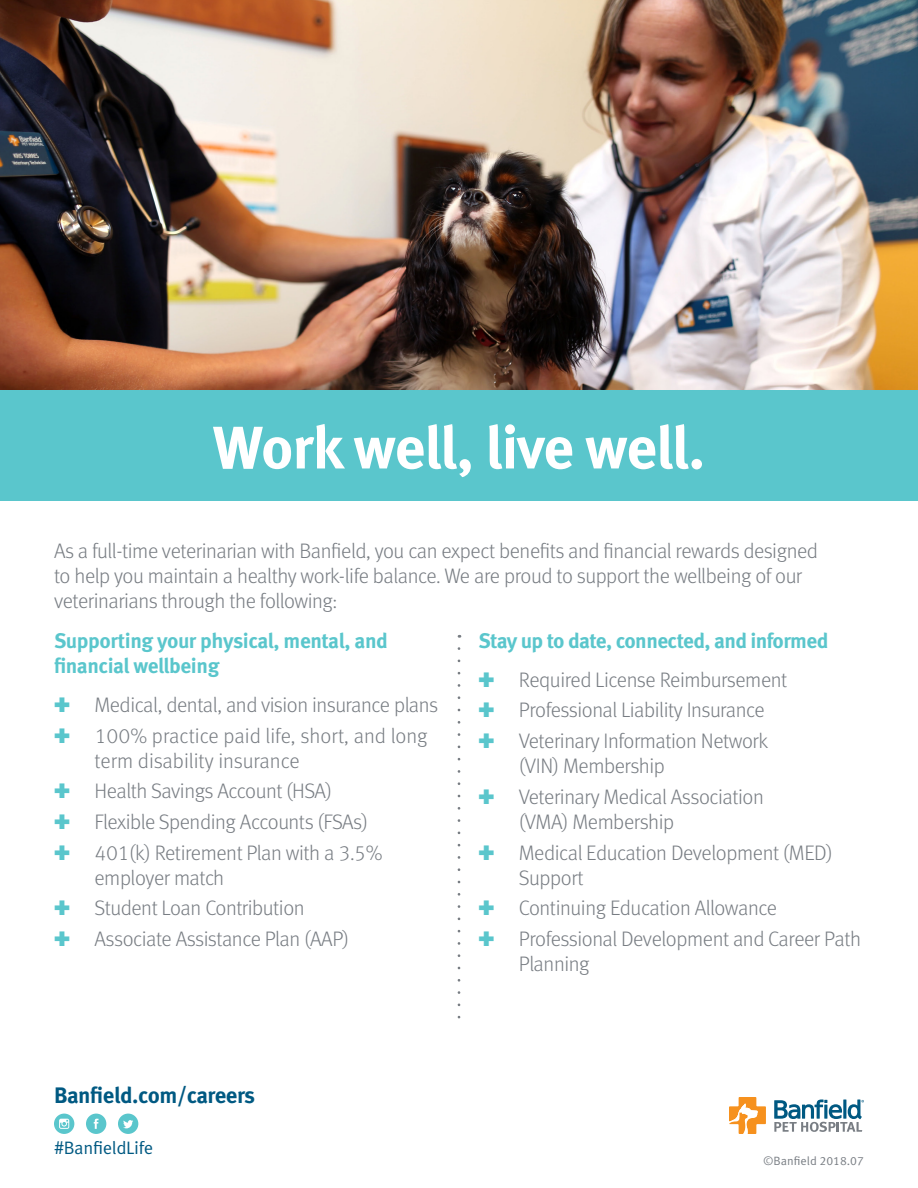
<style>
.page{position:relative;width:918px;height:1188px;background:#fff}
.page>*{position:absolute;margin:0;border:0;box-sizing:border-box;transform-origin:0 0}
.t1{font:700 60px "Meta OT";letter-spacing:-.025em;color:#fff}
.t2{font:700 22.35px "Meta OT";letter-spacing:-.02em;color:#005982}
.Copy{font:300 21px/25.2px "Meta OT";letter-spacing:-.02em;color:#787d83}
.Subhead{font:700 21px/25.2px "Meta OT";letter-spacing:-.03em;color:#5ac6cc}
.Copy-2{font:300 21px/25.2px "Meta OT";color:#787d83}
.t3{font:18px "Meta OT Norm";letter-spacing:-.02em;color:#005982}
.t4{font:12px "Meta OT Norm";color:#787d83}
</style>
<div class="page">
<svg style="left:729px;top:1097px;width:37px;height:37px"></svg>
<svg style="left:774px;top:1100px;width:90px;height:32px"></svg>
<div style="left:118px;top:1114px;width:20px;height:20px;background:#5ac6cc;border-radius:50%"></div>
<svg style="left:123px;top:1120px;width:10px;height:8px"></svg>
<div style="left:86px;top:1114px;width:20px;height:20px;background:#5ac6cc;border-radius:50%"></div>
<svg style="left:94px;top:1119px;width:5px;height:10px"></svg>
<div style="left:54px;top:1114px;width:20px;height:20px;background:#5ac6cc;border-radius:50%"></div>
<svg style="left:59px;top:1119px;width:10px;height:10px"></svg>
<img style="left:0;top:0;width:918px;height:391px">
<div style="left:0;top:391px;width:918px;height:110px;background:#5ac6cc"></div>
<svg style="left:458px;top:649px;width:2px;height:357px"></svg>
<p class="t1" style="left:213px;top:410px;width:494px">Work well, live well.</p>
<p class="Copy" style="left:54px;top:539px;width:766px">As a full-time veterinarian with Banfield, you can expect benefits and financial rewards designed to help you maintain a healthy work-life balance. We are proud to support the wellbeing of our veterinarians through the following:</p>
<p class="Subhead" style="left:54px;top:628px;width:336px">Supporting your physical, mental, and financial wellbeing</p>
<p class="Copy" style="left:94px;top:693px;width:345px">Medical, dental, and vision insurance plans</p>
<p class="Copy-2" style="left:94px;top:723px;width:335px">100% practice paid life, short, and long term disability insurance</p>
<p class="Copy" style="left:94px;top:779px;width:239px">Health Savings Account (HSA)</p>
<p class="Copy" style="left:94px;top:810px;width:275px">Flexible Spending Accounts (FSAs)</p>
<p class="Copy" style="left:94px;top:840px;width:290px">401(k) Retirement Plan with a 3.5% employer match</p>
<p class="Copy" style="left:94px;top:896px;width:212px">Student Loan Contribution</p>
<p class="Copy" style="left:94px;top:927px;width:256px">Associate Assistance Plan (AAP)</p>
<p class="Subhead" style="left:478px;top:628px;width:352px">Stay up to date, connected, and informed</p>
<p class="Copy" style="left:519px;top:667px;width:270px">Required License Reimbursement</p>
<p class="Copy" style="left:519px;top:698px;width:247px">Professional Liability Insurance</p>
<p class="Copy" style="left:519px;top:729px;width:251px">Veterinary Information Network (VIN) Membership</p>
<p class="Copy" style="left:519px;top:784px;width:246px">Veterinary Medical Association (VMA) Membership</p>
<p class="Copy" style="left:519px;top:840px;width:315px">Medical Education Development (MED)<br>Support</p>
<p class="Copy" style="left:519px;top:896px;width:260px">Continuing Education Allowance</p>
<p class="Copy" style="left:519px;top:927px;width:344px">Professional Development and Career Path<br>Planning</p>
<p class="t2" style="left:54px;top:1081px;width:203px">Banfield.com/careers</p>
<p class="t3" style="left:54px;top:1136px;width:101px">#BanfieldLife</p>
<p class="t4" style="left:763px;top:1153px;width:102px">©Banfield 2018.07</p>
</div>
